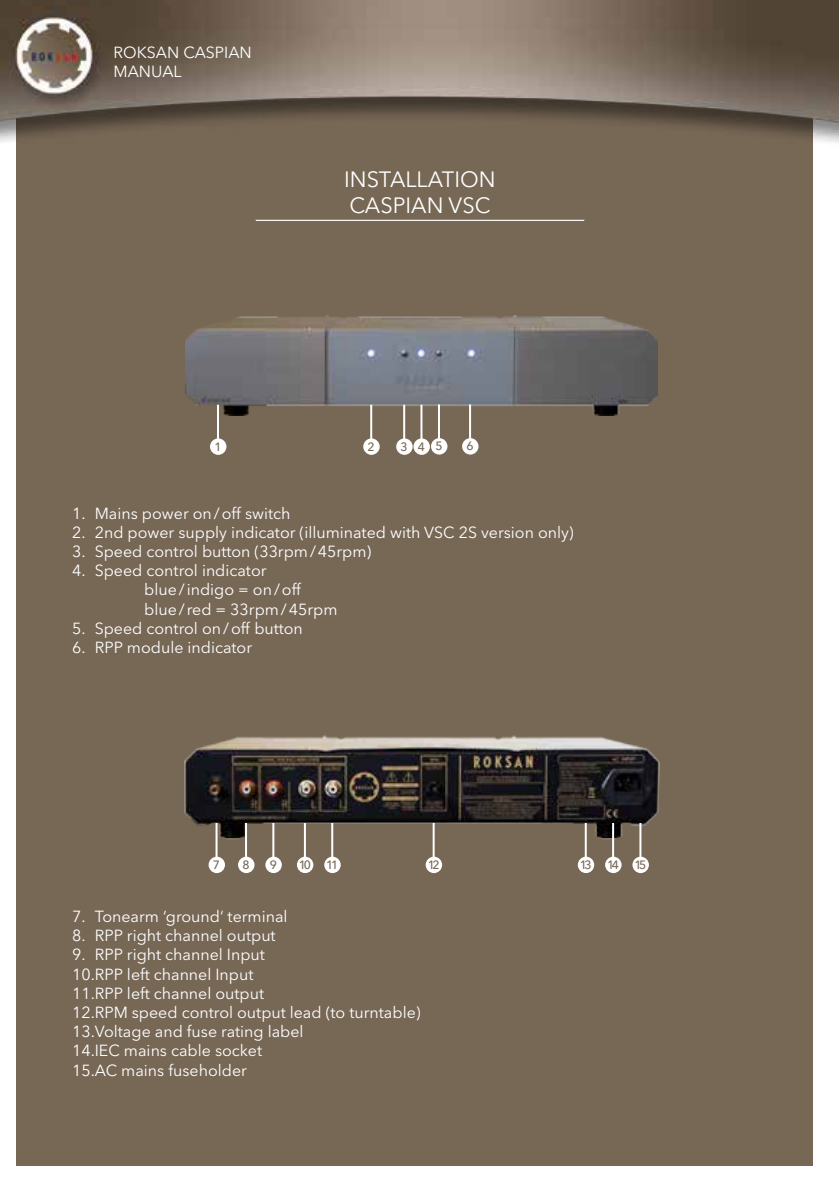
<style>
.page{position:relative;width:840px;height:1191px;background:#fff}
.page>*{position:absolute;margin:0;border:0;box-sizing:border-box;transform-origin:0 0}
.t1{font:22px/26.4px "Avenir Next LT Pro";color:#fff}
.t2{font:16px/19.2px "Avenir Next LT Pro";color:#fff}
.t3{font:500 12px "Avenir Next LT Pro";letter-spacing:-.2em;color:#776755}
</style>
<div class="page">
<img style="left:0;top:1px;width:838px;height:1165px">
<hr style="left:255px;top:220px;width:329px;height:1px;background:#fff">
<img style="left:185px;top:315px;width:472px;height:101px">
<img style="left:170px;top:725px;width:509px;height:119px">
<hr style="left:217px;top:405px;width:2px;height:34px;background:#fff">
<hr style="left:370px;top:405px;width:2px;height:34px;background:#fff">
<hr style="left:403px;top:405px;width:2px;height:34px;background:#fff">
<hr style="left:420px;top:405px;width:2px;height:34px;background:#fff">
<hr style="left:437px;top:404px;width:2px;height:34px;background:#fff">
<hr style="left:469px;top:404px;width:2px;height:34px;background:#fff">
<div style="left:210px;top:438px;width:16px;height:17px;background:#fff;border-radius:50%"></div>
<div style="left:363px;top:438px;width:16px;height:17px;background:#fff;border-radius:50%"></div>
<div style="left:396px;top:438px;width:16px;height:17px;background:#fff;border-radius:50%"></div>
<div style="left:413px;top:438px;width:16px;height:17px;background:#fff;border-radius:50%"></div>
<div style="left:431px;top:438px;width:16px;height:16px;background:#fff;border-radius:50%"></div>
<div style="left:462px;top:438px;width:16px;height:16px;background:#fff;border-radius:50%"></div>
<hr style="left:215px;top:823px;width:2px;height:34px;background:#fff">
<hr style="left:245px;top:823px;width:2px;height:34px;background:#fff">
<hr style="left:272px;top:823px;width:2px;height:34px;background:#fff">
<hr style="left:304px;top:823px;width:2px;height:34px;background:#fff">
<hr style="left:584px;top:823px;width:2px;height:34px;background:#fff">
<hr style="left:331px;top:823px;width:2px;height:34px;background:#fff">
<hr style="left:432px;top:823px;width:2px;height:34px;background:#fff">
<hr style="left:611px;top:823px;width:2px;height:34px;background:#fff">
<hr style="left:639px;top:823px;width:2px;height:34px;background:#fff">
<div style="left:208px;top:856px;width:17px;height:17px;background:#fff;border-radius:50%"></div>
<div style="left:238px;top:856px;width:16px;height:17px;background:#fff;border-radius:50%"></div>
<div style="left:265px;top:856px;width:17px;height:17px;background:#fff;border-radius:50%"></div>
<div style="left:297px;top:856px;width:16px;height:17px;background:#fff;border-radius:50%"></div>
<div style="left:577px;top:856px;width:17px;height:17px;background:#fff;border-radius:50%"></div>
<div style="left:324px;top:856px;width:16px;height:17px;background:#fff;border-radius:50%"></div>
<div style="left:425px;top:856px;width:17px;height:17px;background:#fff;border-radius:50%"></div>
<div style="left:604px;top:856px;width:17px;height:17px;background:#fff;border-radius:50%"></div>
<div style="left:632px;top:856px;width:16px;height:17px;background:#fff;border-radius:50%"></div>
<p class="t2" style="left:113px;top:43px;width:140px">ROKSAN CASPIAN<br>MANUAL</p>
<h1 class="t1" style="left:344px;top:166px;width:153px">INSTALLATION<br>CASPIAN VSC</h1>
<p class="t3" style="left:214px;top:439px;width:9px">1</p>
<p class="t3" style="left:367px;top:439px;width:9px">2</p>
<p class="t3" style="left:400px;top:439px;width:43px">345</p>
<p class="t3" style="left:466px;top:439px;width:9px">6</p>
<p class="t2" style="left:72px;top:503px;width:220px">1. Mains power on/off switch</p>
<p class="t2" style="left:72px;top:522px;width:503px">2. 2nd power supply indicator (illuminated with VSC 2S version only)</p>
<p class="t2" style="left:72px;top:542px;width:301px">3. Speed control button (33rpm/45rpm)</p>
<p class="t2" style="left:144px;top:561px;width:195px;text-indent:-72px">4. Speed control indicator blue/indigo = on/off blue/red = 33rpm/45rpm</p>
<p class="t2" style="left:72px;top:618px;width:232px">5. Speed control on/off button</p>
<p class="t2" style="left:72px;top:638px;width:181px">6. RPP module indicator</p>
<p class="t3" style="left:213px;top:857px;width:9px">7</p>
<p class="t3" style="left:242px;top:857px;width:9px">8</p>
<p class="t3" style="left:270px;top:857px;width:9px">9</p>
<p class="t3" style="left:299px;top:857px;width:13px">10</p>
<p class="t3" style="left:326px;top:857px;width:13px">11</p>
<p class="t3" style="left:427px;top:857px;width:13px">12</p>
<p class="t3" style="left:579px;top:857px;width:13px">13</p>
<p class="t3" style="left:606px;top:857px;width:13px">14</p>
<p class="t3" style="left:634px;top:857px;width:13px">15</p>
<p class="t2" style="left:72px;top:906px;width:217px">7. Tonearm ‘ground‘ terminal</p>
<p class="t2" style="left:72px;top:926px;width:205px">8. RPP right channel output</p>
<p class="t2" style="left:72px;top:945px;width:350px">9. RPP right channel Input<br>10.RPP left channel Input<br>11.RPP left channel output<br>12.RPM speed control output lead (to turntable)<br>13.Voltage and fuse rating label<br>14.IEC mains cable socket<br>15.AC mains fuseholder</p>
</div>
